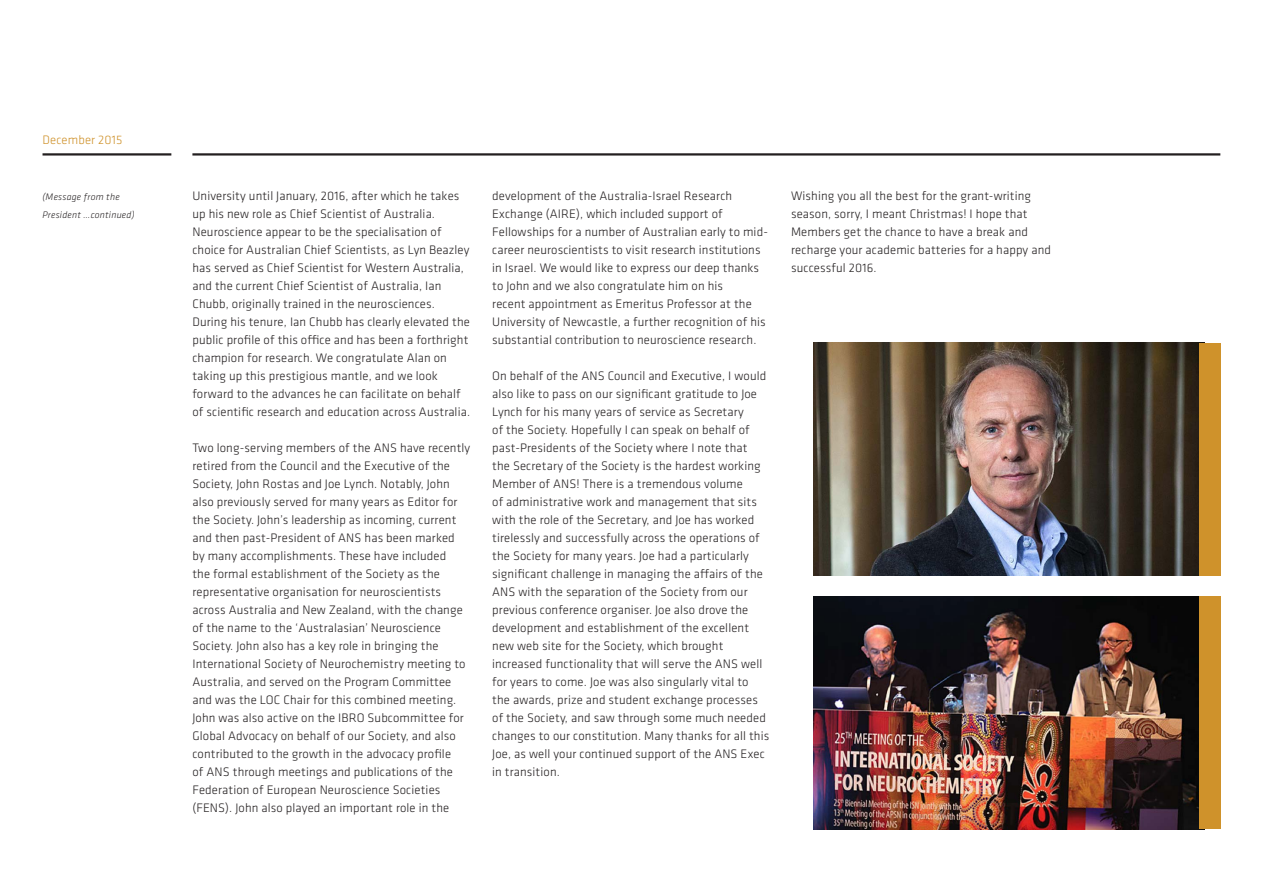
<style>
.page{position:relative;width:1263px;height:893px;background:#fff}
.page>*{position:absolute;margin:0;border:0;box-sizing:border-box;transform-origin:0 0}
.t1{font:300 12.75px/18px "Klavika Basic";letter-spacing:.01em;color:#231f20}
.t2{font:300 12.75px "Klavika Basic";letter-spacing:.01em;color:#cf922b}
.t3{font:italic 300 9.75px/18px "Klavika Basic";letter-spacing:.025em;color:#231f20}
</style>
<div class="page">
<hr style="left:192px;top:153px;width:1028px;height:3px;background:#231f20">
<hr style="left:43px;top:153px;width:128px;height:3px;background:#231f20">
<img style="left:813px;top:597px;width:386px;height:232px">
<img style="left:813px;top:343px;width:386px;height:232px">
<div style="left:1199px;top:596px;width:21px;height:233px;background:#cf922b"></div>
<div style="left:1199px;top:343px;width:21px;height:232px;background:#cf922b"></div>
<p class="t2" style="left:43px;top:132px;width:81px">December 2015</p>
<p class="t3" style="left:43px;top:188px;width:94px">(Message from the<br>President …continued)</p>
<p class="t1" style="left:192px;top:187px;width:279px">University until January, 2016, after which he takes up his new role as Chief Scientist of Australia.<br>Neuroscience appear to be the specialisation of choice for Australian Chief Scientists, as Lyn Beazley has served as Chief Scientist for Western Australia, and the current Chief Scientist of Australia, Ian Chubb, originally trained in the neurosciences.<br>During his tenure, Ian Chubb has clearly elevated the public profile of this office and has been a forthright champion for research. We congratulate Alan on taking up this prestigious mantle, and we look forward to the advances he can facilitate on behalf of scientific research and education across Australia.</p>
<p class="t1" style="left:192px;top:439px;width:279px">Two long-serving members of the ANS have recently retired from the Council and the Executive of the Society, John Rostas and Joe Lynch. Notably, John also previously served for many years as Editor for the Society. John’s leadership as incoming, current and then past-President of ANS has been marked by many accomplishments. These have included<br>the formal establishment of the Society as the representative organisation for neuroscientists across Australia and New Zealand, with the change of the name to the ‘Australasian’ Neuroscience Society. John also has a key role in bringing the International Society of Neurochemistry meeting to Australia, and served on the Program Committee and was the LOC Chair for this combined meeting.<br>John was also active on the IBRO Subcommittee for Global Advocacy on behalf of our Society, and also contributed to the growth in the advocacy profile<br>of ANS through meetings and publications of the Federation of European Neuroscience Societies (FENS). John also played an important role in the</p>
<p class="t1" style="left:492px;top:187px;width:277px">development of the Australia-Israel Research Exchange (AIRE), which included support of Fellowships for a number of Australian early to mid&shy;career neuroscientists to visit research institutions in Israel. We would like to express our deep thanks to John and we also congratulate him on his<br>recent appointment as Emeritus Professor at the University of Newcastle, a further recognition of his substantial contribution to neuroscience research.</p>
<p class="t1" style="left:492px;top:367px;width:278px">On behalf of the ANS Council and Executive, I would also like to pass on our significant gratitude to Joe Lynch for his many years of service as Secretary<br>of the Society. Hopefully I can speak on behalf of past-Presidents of the Society where I note that<br>the Secretary of the Society is the hardest working Member of ANS! There is a tremendous volume<br>of administrative work and management that sits with the role of the Secretary, and Joe has worked tirelessly and successfully across the operations of the Society for many years. Joe had a particularly significant challenge in managing the affairs of the ANS with the separation of the Society from our previous conference organiser. Joe also drove the development and establishment of the excellent new web site for the Society, which brought increased functionality that will serve the ANS well for years to come. Joe was also singularly vital to the awards, prize and student exchange processes of the Society, and saw through some much needed changes to our constitution. Many thanks for all this Joe, as well your continued support of the ANS Exec in transition.</p>
<p class="t1" style="left:791px;top:187px;width:261px">Wishing you all the best for the grant-writing season, sorry, I meant Christmas! I hope that Members get the chance to have a break and recharge your academic batteries for a happy and successful 2016.</p>
</div>
